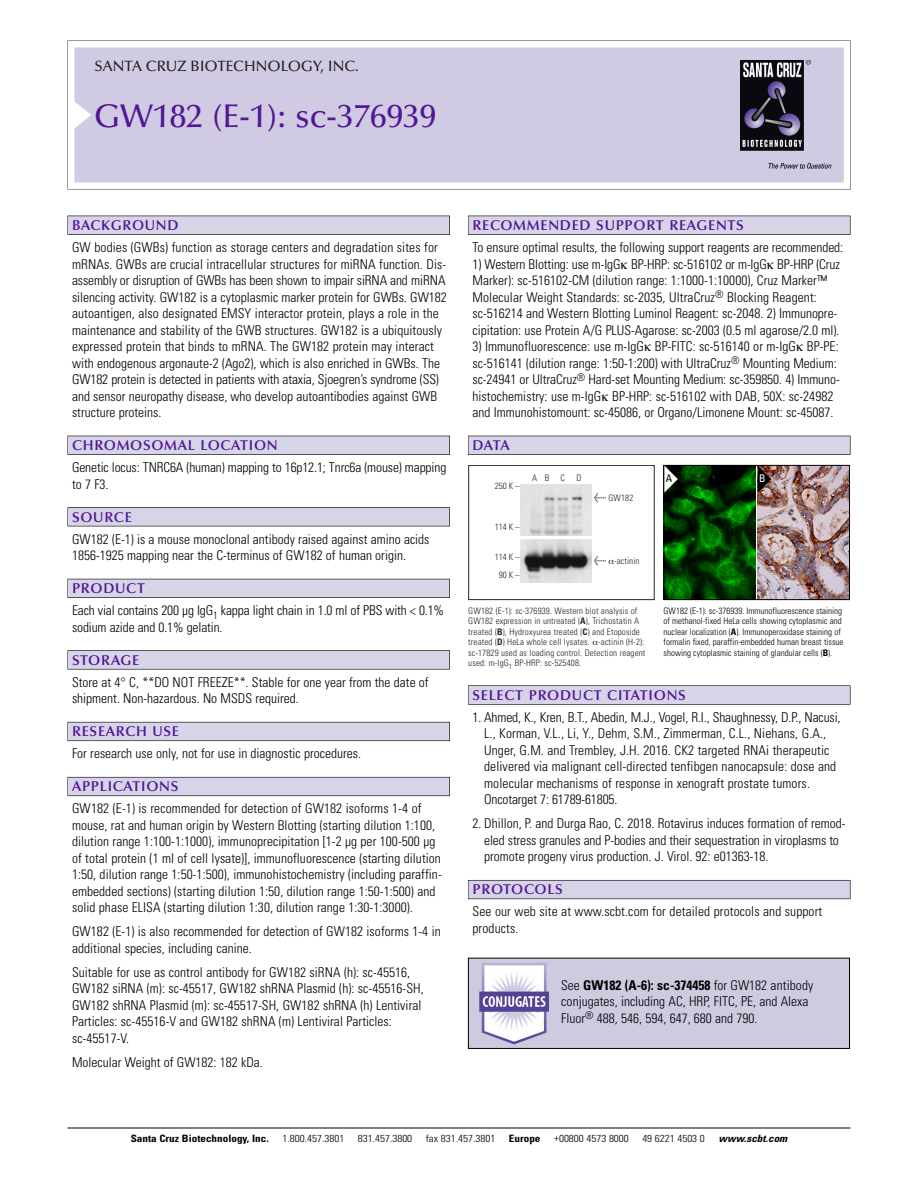
<style>
.page{position:relative;width:918px;height:1188px;background:#fff}
.page>*{position:absolute;margin:0;border:0;box-sizing:border-box;transform-origin:0 0}
.t1{font:500 33px "Optima";color:#511695}
.t2{font:500 15px "Optima";color:#231f20}
.t3{font:600 14.25px "Optima";letter-spacing:.05em;color:#511695}
.t4{font:300 condensed 13.5px/16.5px "Univers";letter-spacing:.005em;color:#000}
.t5{font:condensed 10.5px "Univers";color:#000}
.t6{font:condensed 10.5px "Univers";color:#fff}
.t7{font:300 condensed 10.2px "Univers";color:#000;scale:1.1 1}
.t8{font:700 condensed 10.2px "Univers";color:#000;scale:1.1 1}
.t9{font:italic 700 condensed 10.2px "Univers";color:#000;scale:1.1 1}
.t10{font:300 condensed 9px/10.5px "Univers";letter-spacing:.015em;color:#272526}
.t11{font:300 condensed 9px/10.5px "Univers";color:#000}
.s1{font-family:"Meta Plus";font-weight:400;font-stretch:normal;font-size:10.5px}
.s2{font-weight:700}
</style>
<div class="page">
<svg style="left:68px;top:40px;width:783px;height:149px"></svg>
<div style="left:74px;top:47px;width:770px;height:135px;background:#d1cae3"></div>
<img style="left:741px;top:60px;width:90px;height:108px">
<div style="left:68px;top:216px;width:382px;height:19px;background:#535256"></div>
<div style="left:68px;top:216px;width:381px;height:18px;background:#d7d4e8"></div>
<div style="left:68px;top:436px;width:382px;height:19px;background:#525156"></div>
<div style="left:68px;top:436px;width:381px;height:18px;background:#d7d4e8"></div>
<div style="left:68px;top:507px;width:382px;height:19px;background:#545357"></div>
<div style="left:68px;top:508px;width:381px;height:18px;background:#d7d4e8"></div>
<div style="left:68px;top:579px;width:382px;height:19px;background:#535259"></div>
<div style="left:68px;top:579px;width:381px;height:18px;background:#d7d4e8"></div>
<svg style="left:68px;top:650px;width:382px;height:20px"></svg>
<div style="left:68px;top:651px;width:381px;height:18px;background:#d7d4e8"></div>
<div style="left:68px;top:722px;width:382px;height:19px;background:#64626c"></div>
<div style="left:68px;top:722px;width:381px;height:18px;background:#d7d4e8"></div>
<div style="left:68px;top:777px;width:382px;height:19px;background:#686770"></div>
<div style="left:68px;top:778px;width:381px;height:18px;background:#d7d4e8"></div>
<div style="left:468px;top:216px;width:382px;height:19px;background:#535256"></div>
<div style="left:468px;top:216px;width:382px;height:18px;background:#d7d4e8"></div>
<div style="left:468px;top:436px;width:382px;height:19px;background:#525156"></div>
<div style="left:468px;top:436px;width:382px;height:18px;background:#d7d4e8"></div>
<div style="left:468px;top:685px;width:382px;height:20px;background:#666"></div>
<div style="left:468px;top:686px;width:382px;height:18px;background:#d7d4e8"></div>
<div style="left:468px;top:880px;width:382px;height:19px;background:#5e5d65"></div>
<div style="left:468px;top:881px;width:382px;height:18px;background:#d7d4e8"></div>
<hr style="left:68px;top:1128px;width:782px;height:1px;background:#000">
<img style="left:470px;top:960px;width:378px;height:87px">
<div style="left:468px;top:958px;width:382px;height:91px;border:1px solid #000"></div>
<div style="left:468px;top:465px;width:186px;height:135px;border:1px solid #272526"></div>
<img style="left:521px;top:484px;width:70px;height:51px">
<img style="left:521px;top:540px;width:70px;height:42px">
<img style="left:758px;top:467px;width:90px;height:131px">
<img style="left:666px;top:467px;width:90px;height:131px">
<div style="left:664px;top:465px;width:186px;height:135px;border:1px solid #000"></div>
<svg style="left:758px;top:466px;width:13px;height:27px"></svg>
<svg style="left:664px;top:466px;width:14px;height:27px"></svg>
<p class="t2" style="left:94px;top:60px;width:266px">SANTA CRUZ BIOTECHNOLOGY, INC.</p>
<p class="t1" style="left:94px;top:102px;width:343px">GW182 (E-1): sc-376939</p>
<p class="t3" style="left:72px;top:219px;width:108px">BACKGROUND</p>
<p class="t4" style="left:72px;top:240px;width:376px">GW bodies (GWBs) function as storage centers and degradation sites for mRNAs. GWBs are crucial intracellular structures for miRNA function. Dis&shy;assembly or disruption of GWBs has been shown to impair siRNA and miRNA silencing activity. GW182 is a cytoplasmic marker protein for GWBs. GW182 autoantigen, also designated EMSY interactor protein, plays a role in the maintenance and stability of the GWB structures. GW182 is a ubiquitously expressed protein that binds to mRNA. The GW182 protein may interact with endogenous argonaute-2 (Ago2), which is also enriched in GWBs. The GW182 protein is detected in patients with ataxia, Sjoegren’s syndrome (SS) and sensor neuropathy disease, who develop autoantibodies against GWB structure proteins.</p>
<p class="t3" style="left:72px;top:439px;width:207px">CHROMOSOMAL LOCATION</p>
<p class="t4" style="left:72px;top:460px;width:376px">Genetic locus: TNRC6A (human) mapping to 16p12.1; Tnrc6a (mouse) mapping to 7 F3.</p>
<p class="t3" style="left:72px;top:511px;width:61px">SOURCE</p>
<p class="t4" style="left:72px;top:532px;width:359px">GW182 (E-1) is a mouse monoclonal antibody raised against amino acids<br>1856-1925 mapping near the C-terminus of GW182 of human origin.</p>
<p class="t3" style="left:72px;top:582px;width:74px">PRODUCT</p>
<p class="t4" style="left:72px;top:604px;width:374px">Each vial contains 200 µg IgG<sub>1</sub> kappa light chain in 1.0 ml of PBS with &lt; 0.1% sodium azide and 0.1% gelatin.</p>
<p class="t3" style="left:72px;top:654px;width:69px">STORAGE</p>
<p class="t4" style="left:72px;top:675px;width:358px">Store at 4° C, **DO NOT FREEZE**. Stable for one year from the date of shipment. Non-hazardous. No MSDS required.</p>
<p class="t3" style="left:72px;top:726px;width:109px">RESEARCH USE</p>
<p class="t4" style="left:72px;top:747px;width:291px">For research use only, not for use in diagnostic procedures.</p>
<p class="t3" style="left:72px;top:781px;width:108px">APPLICATIONS</p>
<p class="t4" style="left:72px;top:802px;width:371px">GW182 (E-1) is recommended for detection of GW182 isoforms 1-4 of mouse, rat and human origin by Western Blotting (starting dilution 1:100, dilution range 1:100-1:1000), immunoprecipitation [1-2 µg per 100-500 µg of total protein (1 ml of cell lysate)], immunofluorescence (starting dilution 1:50, dilution range 1:50-1:500), immunohistochemistry (including paraffin&shy;embedded sections) (starting dilution 1:50, dilution range 1:50-1:500) and solid phase ELISA (starting dilution 1:30, dilution range 1:30-1:3000).</p>
<p class="t4" style="left:72px;top:925px;width:370px">GW182 (E-1) is also recommended for detection of GW182 isoforms 1-4 in additional species, including canine.</p>
<p class="t4" style="left:72px;top:965px;width:353px">Suitable for use as control antibody for GW182 siRNA (h): sc-45516, GW182 siRNA (m): sc-45517, GW182 shRNA Plasmid (h): sc-45516-SH, GW182 shRNA Plasmid (m): sc-45517-SH, GW182 shRNA (h) Lentiviral Particles: sc-45516-V and GW182 shRNA (m) Lentiviral Particles: sc-45517-V.</p>
<p class="t4" style="left:72px;top:1055px;width:192px">Molecular Weight of GW182: 182 kDa.</p>
<p class="t3" style="left:473px;top:219px;width:273px">RECOMMENDED SUPPORT REAGENTS</p>
<p class="t4" style="left:473px;top:240px;width:372px">To ensure optimal results, the following support reagents are recommended:</p>
<p class="t4" style="left:473px;top:257px;width:369px">1) Western Blotting: use m-IgG BP-HRP: sc-516102 or m-IgG BP-HRP (Cruz Marker): sc-516102-CM (dilution range: 1:1000-1:10000), Cruz Marker™ Molecular Weight Standards: sc-2035, UltraCruz<sup>®</sup> Blocking Reagent: sc-516214 and Western Blotting Luminol Reagent: sc-2048. 2) Immunopre&shy;cipitation: use Protein A/G PLUS-Agarose: sc-2003 (0.5 ml agarose/2.0 ml).</p>
<p class="t4" style="left:473px;top:339px;width:369px">3) Immunofluorescence: use m-IgG BP-FITC: sc-516140 or m-IgG BP-PE: sc-516141 (dilution range: 1:50-1:200) with UltraCruz<sup>®</sup> Mounting Medium: sc-24941 or UltraCruz<sup>®</sup> Hard-set Mounting Medium: sc-359850. 4) Immuno&shy;histochemistry: use m-IgG BP-HRP: sc-516102 with DAB, 50X: sc-24982 and Immunohistomount: sc-45086, or Organo/Limonene Mount: sc-45087.</p>
<p class="t3" style="left:473px;top:439px;width:39px">DATA</p>
<p class="t10" style="left:495px;top:482px;width:26px">250 K –</p>
<p class="t10" style="left:495px;top:522px;width:26px">114 K –</p>
<p class="t10" style="left:495px;top:548px;width:26px;line-height:18px;text-align:center">114 K –<br>90 K –</p>
<p class="t10" style="left:532px;top:474px;width:34px">AB C</p>
<p class="t10" style="left:577px;top:474px;width:7px">D</p>
<p class="t10" style="left:594px;top:493px;width:41px"><span class="s1">&lt;</span> GW182</p>
<p class="t10" style="left:594px;top:557px;width:47px"><span class="s1">&lt;</span> -actinin</p>
<p class="t10" style="left:468px;top:606px;width:179px">GW182 (E-1): sc-376939. Western blot analysis of GW182 expression in untreated (<span class="s2">A</span>), Trichostatin A treated (<span class="s2">B</span>), Hydroxyurea treated (<span class="s2">C</span>) and Etoposide treated (<span class="s2">D</span>) HeLa whole cell lysates. -actinin (H-2): sc-17829 used as loading control. Detection reagent used: m-IgG<sub>1</sub> BP-HRP: sc-525408.</p>
<p class="t5" style="left:666px;top:474px;width:8px">A</p>
<p class="t6" style="left:759px;top:474px;width:8px">B</p>
<p class="t11" style="left:664px;top:606px;width:181px">GW182 (E-1): sc-376939. Immunofluorescence staining of methanol-fixed HeLa cells showing cytoplasmic and nuclear localization (<span class="s2">A</span>). Immunoperoxidase staining of formalin fixed, paraffin-embedded human breast tissue showing cytoplasmic staining of glandular cells (<span class="s2">B</span>).</p>
<p class="t3" style="left:473px;top:689px;width:215px">SELECT PRODUCT CITATIONS</p>
<p class="t4" style="left:484px;top:710px;width:358px;text-indent:-12px">1. Ahmed, K., Kren, B.T., Abedin, M.J., Vogel, R.I., Shaughnessy, D.P., Nacusi, L., Korman, V.L., Li, Y., Dehm, S.M., Zimmerman, C.L., Niehans, G.A., Unger, G.M. and Trembley, J.H. 2016. CK2 targeted RNAi therapeutic delivered via malignant cell-directed tenfibgen nanocapsule: dose and molecular mechanisms of response in xenograft prostate tumors.<br>Oncotarget 7: 61789-61805.</p>
<p class="t4" style="left:484px;top:817px;width:363px;text-indent:-12px">2. Dhillon, P. and Durga Rao, C. 2018. Rotavirus induces formation of remod&shy;eled stress granules and P-bodies and their sequestration in viroplasms to promote progeny virus production. J. Virol. 92: e01363-18.</p>
<p class="t3" style="left:473px;top:884px;width:92px">PROTOCOLS</p>
<p class="t4" style="left:473px;top:905px;width:351px">See our web site at www.scbt.com for detailed protocols and support products.</p>
<p class="t4" style="left:561px;top:978px;width:254px">See <span class="s2">GW182 (A-6): sc-374458</span> for GW182 antibody conjugates, including AC, HRP, FITC, PE, and Alexa<br>Fluor<sup>®</sup> 488, 546, 594, 647, 680 and 790.</p>
<p class="t8" style="left:131px;top:1135px;width:127px">Santa Cruz Biotechnology, Inc.</p>
<p class="t7" style="left:282px;top:1135px;width:58px">1.800.457.3801</p>
<p class="t7" style="left:358px;top:1135px;width:51px">831.457.3800</p>
<p class="t7" style="left:426px;top:1135px;width:65px">fax 831.457.3801</p>
<p class="t8" style="left:509px;top:1135px;width:30px">Europe</p>
<p class="t7" style="left:554px;top:1135px;width:69px">+00800 4573 8000</p>
<p class="t7" style="left:642px;top:1135px;width:58px">49 6221 4503 0</p>
<p class="t9" style="left:719px;top:1135px;width:66px">www.scbt.com</p>
</div>
